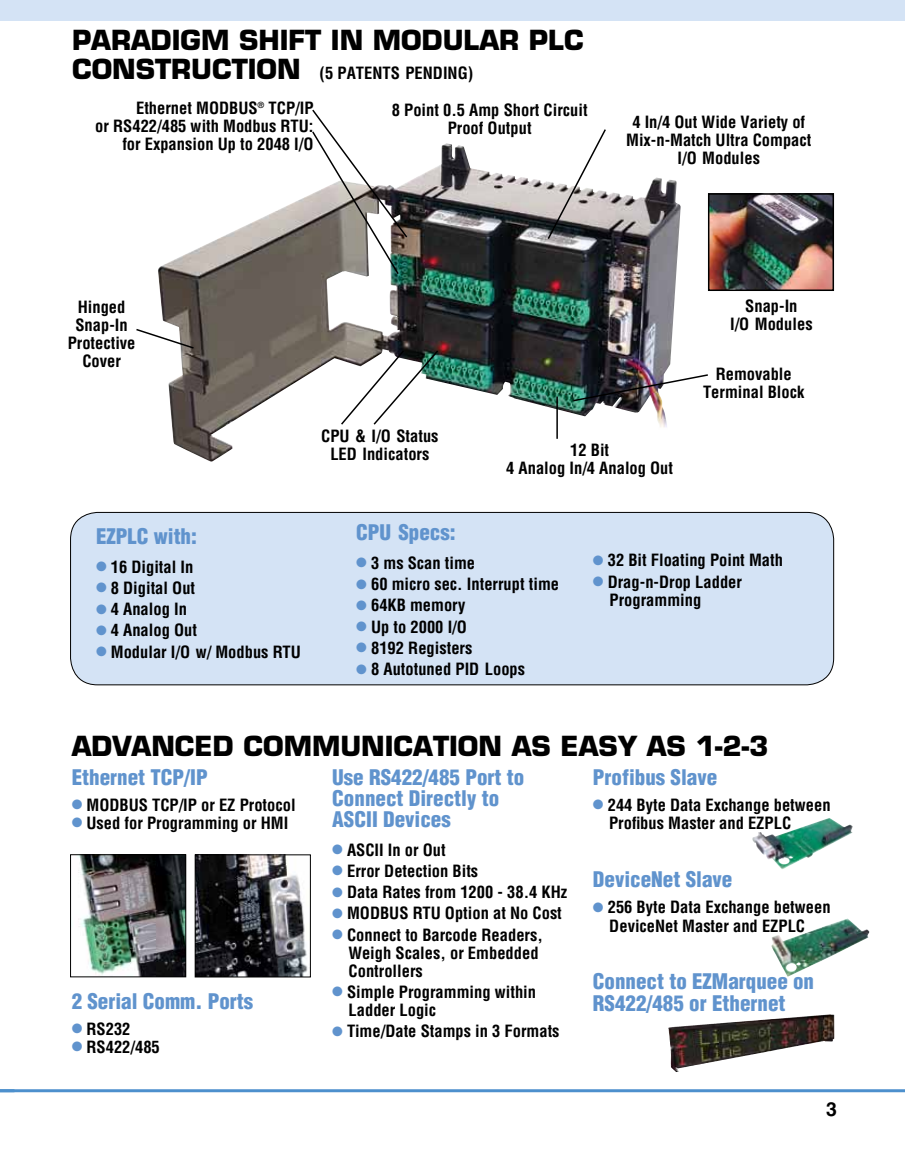
<style>
.page{position:relative;width:905px;height:1168px;background:#fff}
.page>*{position:absolute;margin:0;border:0;box-sizing:border-box;transform-origin:0 0}
.t1{font:700 27px "Eurostile";color:#000}
.t2{font:900 condensed 21px/21px "Helvetica";color:#6093cd}
.t3{font:700 19.5px "Helvetica";color:#000}
.t4{font:700 condensed 16.5px/18px "Helvetica";color:#000;text-align:center}
.s1{color:#6093cd}
</style>
<div class="page">
<hr style="left:0;top:1089px;width:904px;height:3px;background:#4d90cd">
<img style="left:158px;top:143px;width:523px;height:319px">
<svg style="left:339px;top:349px;width:101px;height:77px"></svg>
<img style="left:711px;top:196px;width:120px;height:92px">
<div style="left:708px;top:193px;width:126px;height:98px;border:2px solid #000"></div>
<div style="left:71px;top:512px;width:762px;height:173px;background:#d4e3f5;border-radius:27px"></div>
<div style="left:70px;top:512px;width:764px;height:173px;border:1px solid #000;border-radius:27px"></div>
<svg style="left:136px;top:328px;width:59px;height:22px"></svg>
<svg style="left:311px;top:109px;width:98px;height:167px"></svg>
<img style="left:571px;top:373px;width:137px;height:29px">
<hr style="left:556px;top:396px;width:2px;height:43px;background:#000">
<svg style="left:546px;top:129px;width:61px;height:112px"></svg>
<img style="left:78px;top:856px;width:106px;height:119px">
<div style="left:70px;top:854px;width:116px;height:123px;border:1px solid #000"></div>
<img style="left:197px;top:856px;width:111px;height:119px">
<div style="left:195px;top:854px;width:116px;height:123px;border:1px solid #000"></div>
<img style="left:752px;top:818px;width:100px;height:51px">
<img style="left:771px;top:918px;width:98px;height:59px">
<img style="left:668px;top:1014px;width:160px;height:58px">
<div style="left:0;top:0;width:904px;height:20px;background:#d4e3f5"></div>
<h1 class="t1" style="left:72px;top:24px;width:21px">PARADIGM</h1>
<h1 class="t1" style="left:239px;top:24px;width:36px">SHIFT</h1>
<h1 class="t1" style="left:331px;top:24px;width:64px">IN MODULAR</h1>
<h1 class="t1" style="left:529px;top:24px;width:19px">PLC</h1>
<h1 class="t1" style="left:72px;top:52px;width:22px">CON</h1>
<h1 class="t1" style="left:136px;top:52px;width:39px">STRUCTION</h1>
<p class="t4" style="left:319px;top:64px;width:155px">(5 PATENTS PENDING)</p>
<p class="t4" style="left:392px;top:101px;width:197px">8 Point 0.5 Amp Short Circuit<br>Proof Output</p>
<p class="t4" style="left:626px;top:113px;width:187px">4 In/4 Out Wide Variety of<br>Mix-n-Match Ultra Compact<br>I/O Modules</p>
<p class="t4" style="left:95px;top:98px;width:220px;text-align:right">Ethernet MODBUS<sup>®</sup> TCP/IP<br>or RS422/485 with Modbus RTU: for Expansion Up to 2048 I/O</p>
<p class="t4" style="left:68px;top:297px;width:69px">Hinged<br>Snap-In<br>Protective<br>Cover</p>
<p class="t2" style="left:96px;top:525px;width:102px">EZPLC with:</p>
<p class="t4" style="left:96px;top:557px;width:99px"><span class="s1">●</span> 16 Digital In</p>
<p class="t4" style="left:96px;top:579px;width:101px"><span class="s1">●</span> 8 Digital Out</p>
<p class="t4" style="left:96px;top:600px;width:92px"><span class="s1">●</span> 4 Analog In</p>
<p class="t4" style="left:96px;top:621px;width:102px"><span class="s1">●</span> 4 Analog Out</p>
<p class="t4" style="left:96px;top:642px;width:206px"><span class="s1">●</span> Modular I/O w/ Modbus RTU</p>
<p class="t4" style="left:321px;top:427px;width:119px">CPU &amp; I/O Status<br>LED Indicators</p>
<p class="t4" style="left:506px;top:441px;width:168px">12 Bit<br>4 Analog In/4 Analog Out</p>
<p class="t4" style="left:730px;top:297px;width:84px">Snap-In<br>I/O Modules</p>
<p class="t4" style="left:703px;top:365px;width:103px">Removable<br>Terminal Block</p>
<p class="t2" style="left:356px;top:521px;width:101px">CPU Specs:</p>
<p class="t4" style="left:356px;top:554px;width:120px"><span class="s1">●</span> 3 ms Scan time</p>
<p class="t4" style="left:356px;top:575px;width:204px"><span class="s1">●</span> 60 micro sec. Interrupt time</p>
<p class="t4" style="left:356px;top:596px;width:111px"><span class="s1">●</span> 64KB memory</p>
<p class="t4" style="left:356px;top:617px;width:112px"><span class="s1">●</span> Up to 2000 I/O</p>
<p class="t4" style="left:356px;top:638px;width:118px"><span class="s1">●</span> 8192 Registers</p>
<p class="t4" style="left:356px;top:660px;width:170px"><span class="s1">●</span> 8 Autotuned PID Loops</p>
<p class="t4" style="left:593px;top:551px;width:191px"><span class="s1">●</span> 32 Bit Floating Point Math</p>
<p class="t4" style="left:609px;top:572px;width:134px;text-align:left;text-indent:-17px"><span class="s1">●</span> Drag-n-Drop Ladder<br>Programming</p>
<h1 class="t1" style="left:72px;top:729px;width:82px">ADVANCED</h1>
<h1 class="t1" style="left:243px;top:729px;width:21px">COMMUNICATION</h1>
<h1 class="t1" style="left:511px;top:729px;width:258px">AS EASY AS 1-2-3</h1>
<p class="t2" style="left:72px;top:766px;width:137px">Ethernet TCP/IP</p>
<p class="t4" style="left:72px;top:795px;width:225px"><span class="s1">●</span> MODBUS TCP/IP or EZ Protocol</p>
<p class="t4" style="left:72px;top:814px;width:218px"><span class="s1">●</span> Used for Programming or HMI</p>
<p class="t2" style="left:72px;top:990px;width:183px">2 Serial Comm. Ports</p>
<p class="t4" style="left:72px;top:1019px;width:60px"><span class="s1">●</span> RS232</p>
<p class="t4" style="left:72px;top:1038px;width:90px"><span class="s1">●</span> RS422/485</p>
<p class="t2" style="left:332px;top:766px;width:193px">Use RS422/485 Port to<br>Connect Directly to<br>ASCII Devices</p>
<p class="t4" style="left:332px;top:840px;width:115px"><span class="s1">●</span> ASCII In or Out</p>
<p class="t4" style="left:332px;top:862px;width:147px"><span class="s1">●</span> Error Detection Bits</p>
<p class="t4" style="left:332px;top:883px;width:236px"><span class="s1">●</span> Data Rates from 1200 - 38.4 KHz</p>
<p class="t4" style="left:332px;top:904px;width:231px"><span class="s1">●</span> MODBUS RTU Option at No Cost</p>
<p class="t4" style="left:348px;top:925px;width:196px;text-align:left;text-indent:-16px"><span class="s1">●</span> Connect to Barcode Readers,<br>Weigh Scales, or Embedded<br>Controllers</p>
<p class="t4" style="left:348px;top:983px;width:189px;text-align:left;text-indent:-16px"><span class="s1">●</span> Simple Programming within<br>Ladder Logic</p>
<p class="t4" style="left:332px;top:1022px;width:229px"><span class="s1">●</span> Time/Date Stamps in 3 Formats</p>
<p class="t2" style="left:593px;top:766px;width:126px">Profibus Slave</p>
<p class="t4" style="left:609px;top:795px;width:223px;text-align:left;text-indent:-16px"><span class="s1">●</span> 244 Byte Data Exchange between<br>Profibus Master and EZPLC</p>
<p class="t2" style="left:593px;top:869px;width:141px">DeviceNet Slave</p>
<p class="t4" style="left:593px;top:898px;width:239px"><span class="s1">●</span> 256 Byte Data Exchange between<br>DeviceNet Master and EZPLC</p>
<p class="t2" style="left:593px;top:971px;width:223px">Connect to EZMarquee on<br>RS422/485 or Ethernet</p>
<p class="t3" style="left:826px;top:1096px;width:12px">3</p>
</div>
